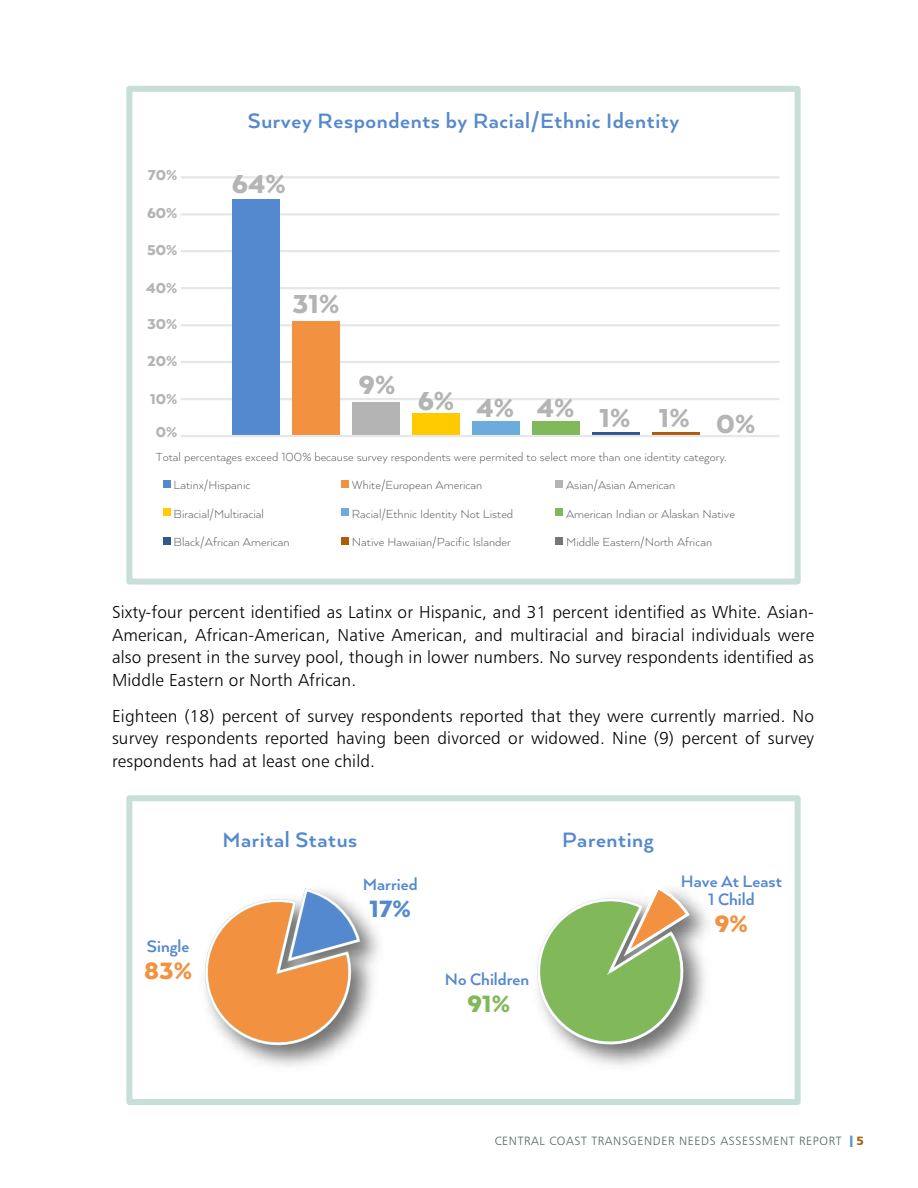
<style>
.page{position:relative;width:918px;height:1188px;background:#fff}
.page>*{position:absolute;margin:0;border:0;box-sizing:border-box;transform-origin:0 0}
.t1{font:900 30px "Arquitecta";color:#b4b4b4}
.t2{font:900 27.15px "Arquitecta";color:#f2913f}
.t3{font:900 27.15px "Arquitecta";color:#5488cf}
.t4{font:900 27.15px "Arquitecta";color:#81b859}
.t5{font:700 24px "Arquitecta";letter-spacing:.025em;color:#5488cf}
.t6{font:700 19.05px/17.7px "Arquitecta";color:#5488cf;text-align:center}
.t7{font:17.25px/22.5px "Humanist 777 BT Light B";letter-spacing:.01em;color:#000;text-align:justify}
.t8{font:900 16.5px "Arquitecta";color:#b4b4b4}
.t9{font:300 13.5px "Arquitecta";color:#595959}
.t10{font:12px "Humanist 777 BT Light B";letter-spacing:.05em;color:#536462}
.s1{color:#569bbe}
.s2{font-family:"Humanist 777 BT Black B";color:#a7600c}
</style>
<div class="page">
<hr style="left:181px;top:398px;width:599px;height:2px;background:#e6e7e8">
<hr style="left:181px;top:361px;width:599px;height:2px;background:#e6e7e8">
<hr style="left:181px;top:324px;width:599px;height:2px;background:#e6e7e8">
<hr style="left:181px;top:287px;width:599px;height:2px;background:#e6e7e8">
<hr style="left:181px;top:250px;width:599px;height:2px;background:#e6e7e8">
<hr style="left:181px;top:213px;width:599px;height:3px;background:#e6e7e8">
<hr style="left:181px;top:176px;width:599px;height:2px;background:#e6e7e8">
<div style="left:232px;top:200px;width:48px;height:236px;background:#5488cf"></div>
<div style="left:292px;top:321px;width:47px;height:115px;background:#f2913f"></div>
<div style="left:352px;top:403px;width:48px;height:33px;background:#b4b4b4"></div>
<div style="left:412px;top:414px;width:47px;height:22px;background:#ffca00"></div>
<div style="left:472px;top:421px;width:47px;height:15px;background:#6cacdd"></div>
<div style="left:532px;top:421px;width:48px;height:15px;background:#81b859"></div>
<hr style="left:592px;top:432px;width:47px;height:4px;background:#31588b">
<hr style="left:652px;top:432px;width:47px;height:4px;background:#af5b0e">
<hr style="left:181px;top:435px;width:599px;height:2px;background:#e6e7e8">
<div style="left:163px;top:480px;width:8px;height:8px;background:#5488cf"></div>
<div style="left:342px;top:480px;width:7px;height:8px;background:#f2913f"></div>
<div style="left:556px;top:480px;width:7px;height:8px;background:#b4b4b4"></div>
<div style="left:163px;top:509px;width:8px;height:7px;background:#ffca00"></div>
<div style="left:342px;top:509px;width:7px;height:7px;background:#6cacdd"></div>
<div style="left:556px;top:509px;width:7px;height:7px;background:#81b859"></div>
<div style="left:163px;top:537px;width:8px;height:7px;background:#31588b"></div>
<div style="left:342px;top:537px;width:7px;height:7px;background:#af5b0e"></div>
<div style="left:556px;top:537px;width:7px;height:7px;background:#767676"></div>
<div style="left:126px;top:86px;width:675px;height:499px;border:6px solid #c8ded8"></div>
<svg style="left:201px;top:887px;width:161px;height:168px"></svg>
<img style="left:585px;top:899px;width:124px;height:166px">
<svg style="left:537px;top:889px;width:155px;height:168px"></svg>
<div style="left:126px;top:795px;width:675px;height:310px;border:6px solid #c8ded8"></div>
<h3 class="t5" style="left:248px;top:106px;width:433px">Survey Respondents by Racial/Ethnic Identity</h3>
<p class="t8" style="left:148px;top:165px;width:31px">70%</p>
<h1 class="t1" style="left:232px;top:165px;width:55px">64%</h1>
<p class="t8" style="left:147px;top:203px;width:32px">60%</p>
<p class="t8" style="left:147px;top:240px;width:32px">50%</p>
<p class="t8" style="left:146px;top:278px;width:33px">40%</p>
<p class="t8" style="left:147px;top:314px;width:32px">30%</p>
<p class="t8" style="left:147px;top:351px;width:32px">20%</p>
<p class="t8" style="left:150px;top:389px;width:29px">10%</p>
<p class="t8" style="left:156px;top:422px;width:23px">0%</p>
<h1 class="t1" style="left:292px;top:286px;width:48px">31%</h1>
<h1 class="t1" style="left:359px;top:366px;width:38px">9%</h1>
<h1 class="t1" style="left:418px;top:394px;width:339px">6% 4% 4% 1% 1% 0%</h1>
<p class="t9" style="left:156px;top:448px;width:572px">Total percentages exceed 100% because survey respondents were permited to select more than one identity category.</p>
<p class="t9" style="left:566px;top:477px;width:111px">Asian/Asian American</p>
<p class="t9" style="left:174px;top:505px;width:92px">Biracial/Multiracial</p>
<p class="t9" style="left:352px;top:505px;width:163px">Racial/Ethnic Identity Not Listed</p>
<p class="t9" style="left:566px;top:505px;width:170px">American Indian or Alaskan Native</p>
<p class="t9" style="left:174px;top:534px;width:117px">Black/African American</p>
<p class="t9" style="left:352px;top:534px;width:160px">Native Hawaiian/Pacific Islander</p>
<p class="t9" style="left:566px;top:534px;width:148px">Middle Eastern/North African</p>
<p class="t9" style="left:174px;top:477px;width:78px">Latinx/Hispanic</p>
<p class="t9" style="left:352px;top:477px;width:132px">White/European American</p>
<p class="t7" style="left:112px;top:601px;width:704px">Sixty-four percent identified as Latinx or Hispanic, and 31 percent identified as White. Asian-American, African-American, Native American, and multiracial and biracial individuals were also present in the survey pool, though in lower numbers. No survey respondents identified as Middle Eastern or North African.</p>
<p class="t7" style="left:112px;top:704px;width:704px">Eighteen (18) percent of survey respondents reported that they were currently married. No survey respondents reported having been divorced or widowed. Nine (9) percent of survey respondents had at least one child.</p>
<p class="t6" style="left:147px;top:936px;width:44px">Single</p>
<h2 class="t2" style="left:144px;top:954px;width:49px">83%</h2>
<h3 class="t5" style="left:222px;top:825px;width:136px">Marital Status</h3>
<h3 class="t5" style="left:562px;top:825px;width:93px">Parenting</h3>
<p class="t6" style="left:363px;top:875px;width:56px">Married</p>
<h2 class="t3" style="left:370px;top:892px;width:43px">17%</h2>
<p class="t6" style="left:445px;top:970px;width:86px">No Children</p>
<h2 class="t4" style="left:467px;top:987px;width:44px">91%</h2>
<p class="t6" style="left:681px;top:872px;width:103px">Have At Least<br>1 Child</p>
<h2 class="t2" style="left:715px;top:907px;width:35px">9%</h2>
<p class="t10" style="left:495px;top:1134px;width:371px">CENTRAL COAST TRANSGENDER NEEDS ASSESSMENT REPORT <span class="s1">■</span> <span class="s2">5</span></p>
</div>
